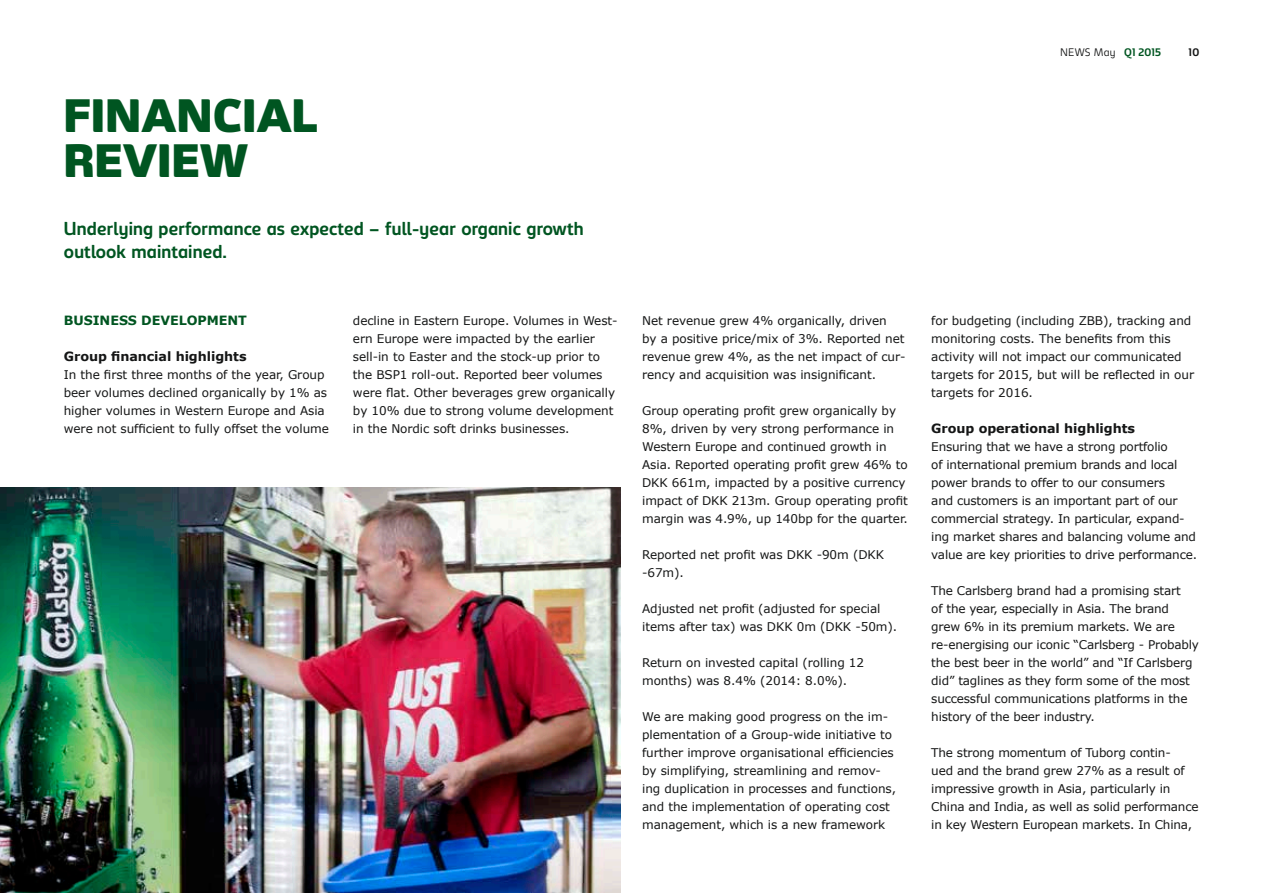
<style>
.page{position:relative;width:1263px;height:893px;background:#fff}
.page>*{position:absolute;margin:0;border:0;box-sizing:border-box;transform-origin:0 0}
.t1{font:900 45px/45px "Carlsberg Sans";letter-spacing:.01em;color:#005521}
.t2{font:700 18px/22.5px "Carlsberg Sans";letter-spacing:.01em;color:#005521}
.t3{font:700 12.75px "Verdana";letter-spacing:-.005em;color:#151616}
.t4{font:700 12.75px "Verdana";letter-spacing:-.005em;color:#005521}
.t5{font:12px/18px "Verdana";letter-spacing:-.005em;color:#151616}
.t6{font:300 10.5px "Carlsberg Sans";letter-spacing:.02em;color:#151616}
.t7{font:700 10.5px "Carlsberg Sans";color:#151616}
.s1{font-weight:700;color:#005521}
</style>
<div class="page">
<img style="left:0;top:487px;width:621px;height:406px">
<h1 class="t1" style="left:64px;top:90px;width:256px">FINANCIAL<br>REVIEW</h1>
<h2 class="t2" style="left:64px;top:216px;width:521px">Underlying performance as expected – full-year organic growth outlook maintained.</h2>
<p class="t4" style="left:64px;top:312px;width:185px">BUSINESS DEVELOPMENT</p>
<p class="t3" style="left:64px;top:348px;width:184px">Group financial highlights</p>
<p class="t5" style="left:64px;top:366px;width:267px">In the first three months of the year, Group beer volumes declined organically by 1% as higher volumes in Western Europe and Asia were not sufficient to fully offset the volume</p>
<p class="t5" style="left:353px;top:312px;width:266px">decline in Eastern Europe. Volumes in West&shy;ern Europe were impacted by the earlier sell-in to Easter and the stock-up prior to the BSP1 roll-out. Reported beer volumes were flat. Other beverages grew organically by 10% due to strong volume development in the Nordic soft drinks businesses.</p>
<p class="t5" style="left:642px;top:312px;width:265px">Net revenue grew 4% organically, driven<br>by a positive price/mix of 3%. Reported net revenue grew 4%, as the net impact of cur&shy;rency and acquisition was insignificant.</p>
<p class="t5" style="left:642px;top:402px;width:267px">Group operating profit grew organically by 8%, driven by very strong performance in Western Europe and continued growth in Asia. Reported operating profit grew 46% to DKK 661m, impacted by a positive currency impact of DKK 213m. Group operating profit margin was 4.9%, up 140bp for the quarter.</p>
<p class="t5" style="left:642px;top:546px;width:244px">Reported net profit was DKK -90m (DKK -67m).</p>
<p class="t5" style="left:642px;top:600px;width:257px">Adjusted net profit (adjusted for special items after tax) was DKK 0m (DKK -50m).</p>
<p class="t5" style="left:642px;top:654px;width:224px">Return on invested capital (rolling 12 months) was 8.4% (2014: 8.0%).</p>
<p class="t5" style="left:642px;top:708px;width:255px">We are making good progress on the im&shy;plementation of a Group-wide initiative to further improve organisational efficiencies by simplifying, streamlining and remov&shy;ing duplication in processes and functions, and the implementation of operating cost management, which is a new framework</p>
<p class="t6" style="left:1060px;top:45px;width:102px">NEWS May <span class="s1">Q1 2015</span></p>
<p class="t7" style="left:1189px;top:45px;width:12px">10</p>
<p class="t5" style="left:931px;top:312px;width:264px">for budgeting (including ZBB), tracking and monitoring costs. The benefits from this activity will not impact our communicated targets for 2015, but will be reflected in our targets for 2016.</p>
<p class="t3" style="left:931px;top:420px;width:205px">Group operational highlights</p>
<p class="t5" style="left:931px;top:438px;width:267px">Ensuring that we have a strong portfolio<br>of international premium brands and local power brands to offer to our consumers<br>and customers is an important part of our commercial strategy. In particular, expand&shy;ing market shares and balancing volume and value are key priorities to drive performance.</p>
<p class="t5" style="left:931px;top:582px;width:269px">The Carlsberg brand had a promising start<br>of the year, especially in Asia. The brand grew 6% in its premium markets. We are re-energising our iconic “Carlsberg - Probably the best beer in the world” and “If Carlsberg did” taglines as they form some of the most successful communications platforms in the history of the beer industry.</p>
<p class="t5" style="left:931px;top:744px;width:269px">The strong momentum of Tuborg contin-<br>ued and the brand grew 27% as a result of impressive growth in Asia, particularly in China and India, as well as solid performance in key Western European markets. In China,</p>
</div>
